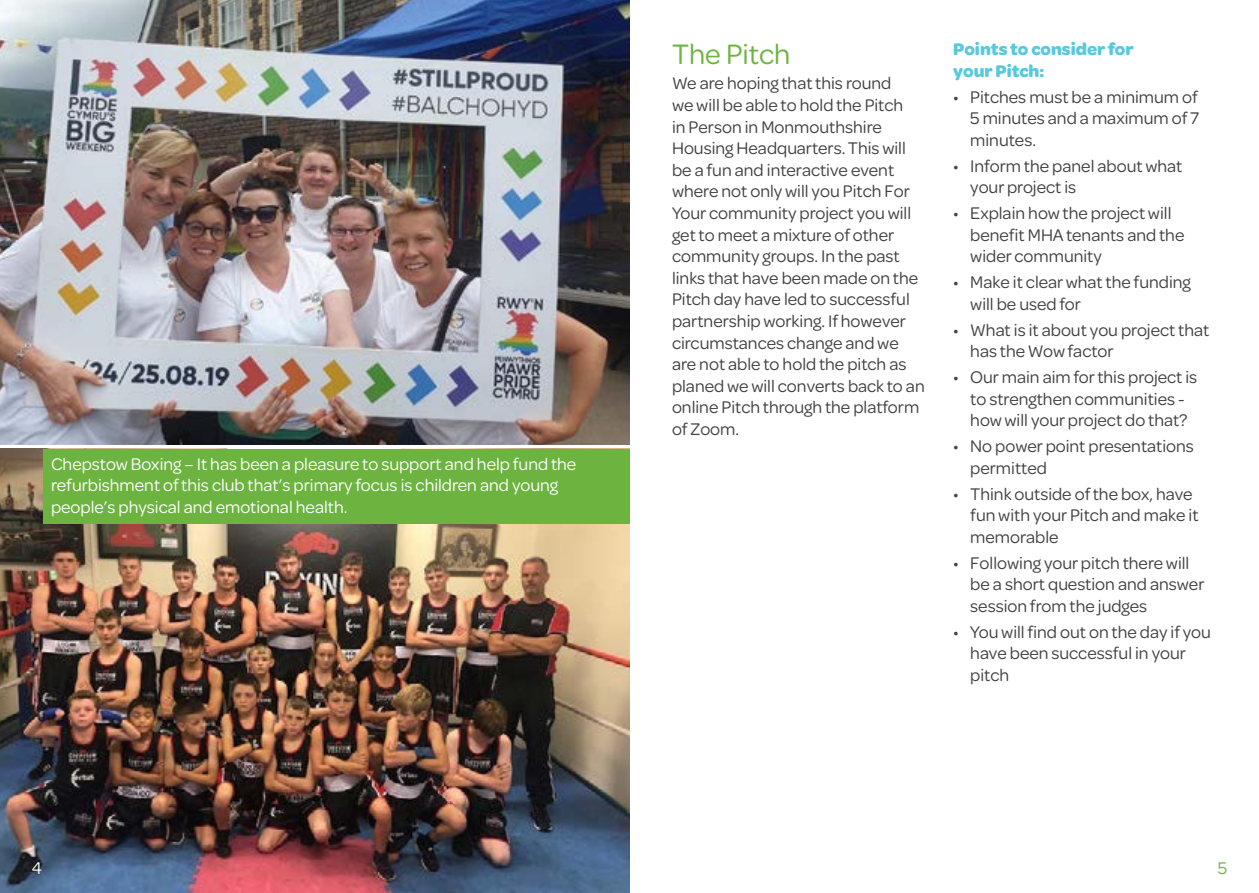
<style>
.page{position:relative;width:1259px;height:893px;background:#fff}
.page>*{position:absolute;margin:0;border:0;box-sizing:border-box;transform-origin:0 0}
.t1{font:30px "Omnes";color:#6cb33f}
.t2{font:18px/21.6px "Omnes";color:#414042}
.t3{font:18px/21.6px "Omnes";color:#fff}
.t4{font:700 18px/21.6px "Omnes";color:#58c8dd}
.t5{font:18px "Omnes";color:#6cb33f}
</style>
<div class="page">
<img style="left:0;top:449px;width:629px;height:444px">
<div style="left:43px;top:449px;width:586px;height:75px;background:#6cb33f"></div>
<img style="left:0;top:0;width:629px;height:444px">
<p class="t3" style="left:51px;top:452px;width:527px">Chepstow Boxing – It has been a pleasure to support and help fund the refurbishment of this club that’s primary focus is children and young people’s physical and emotional health.</p>
<h1 class="t1" style="left:672px;top:33px;width:120px">The Pitch</h1>
<p class="t2" style="left:672px;top:72px;width:254px">We are hoping that this round<br>we will be able to hold the Pitch<br>in Person in Monmouthshire<br>Housing Headquarters. This will be a fun and interactive event where not only will you Pitch For<br>Your community project you will get to meet a mixture of other community groups. In the past links that have been made on the<br>Pitch day have led to successful partnership working. If however circumstances change and we are not able to hold the pitch as planed we will converts back to an online Pitch through the platform of Zoom.</p>
<p class="t4" style="left:953px;top:37px;width:182px">Points to consider for your Pitch:</p>
<p class="t2" style="left:970px;top:85px;width:230px;text-align:justify;text-indent:-17px">• Pitches must be a minimum of 5 minutes and a maximum of 7 minutes.</p>
<p class="t2" style="left:970px;top:154px;width:214px;text-indent:-17px">• Inform the panel about what your project is</p>
<p class="t2" style="left:970px;top:201px;width:216px;text-indent:-17px">• Explain how the project will benefit MHA tenants and the wider community</p>
<p class="t2" style="left:970px;top:270px;width:222px;text-indent:-17px">• Make it clear what the funding will be used for</p>
<p class="t2" style="left:970px;top:318px;width:240px;text-indent:-17px">• What is it about you project that has the Wow factor</p>
<p class="t2" style="left:953px;top:365px;width:245px;text-align:center">• Our main aim for this project is to strengthen communities - how will your project do that?</p>
<p class="t2" style="left:970px;top:434px;width:225px;text-indent:-17px">• No power point presentations permitted</p>
<p class="t2" style="left:970px;top:482px;width:230px;text-indent:-17px">• Think outside of the box, have fun with your Pitch and make it memorable</p>
<p class="t2" style="left:970px;top:551px;width:236px;text-indent:-17px">• Following your pitch there will be a short question and answer session from the judges</p>
<p class="t2" style="left:970px;top:620px;width:242px;text-indent:-17px">• You will find out on the day if you have been successful in your pitch</p>
<p class="t3" style="left:32px;top:856px;width:12px">4</p>
<p class="t5" style="left:1217px;top:856px;width:11px">5</p>
</div>
